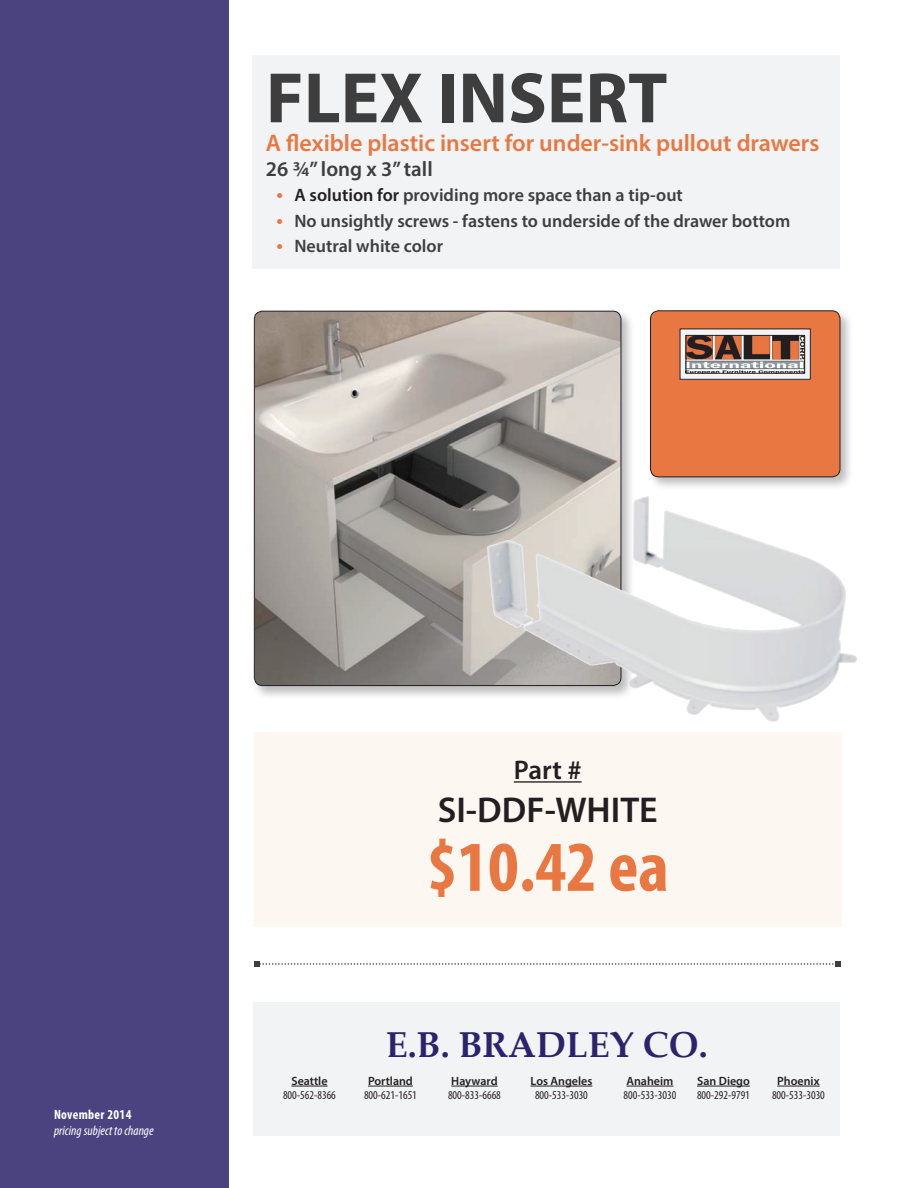
<style>
.page{position:relative;width:918px;height:1188px;background:#fff}
.page>*{position:absolute;margin:0;border:0;box-sizing:border-box;transform-origin:0 0}
.t1{font:700 72px "Myriad Pro";color:#3e3e3f}
.t2{font:700 condensed 72px "Myriad Pro";color:#e97742}
.t3{font:700 36px "Palatino Linotype";color:#2b246d}
.t4{font:600 36px "Myriad Pro";color:#231f20}
.t5{font:600 27px "Myriad Pro";color:#231f20}
.t6{font:600 24px "Myriad Pro";color:#e97742}
.t7{font:600 21px "Myriad Pro";color:#3e3e3f}
.t8{font:600 18px "Myriad Pro";color:#3e3e3f}
.t9{font:italic condensed 13.5px "Myriad Pro";color:#fff}
.t10{font:700 condensed 13.5px "Myriad Pro";letter-spacing:.025em;color:#fff}
.t11{font:condensed 12px "Myriad Pro";color:#231f20}
.t12{font:600 12px "Myriad Pro";color:#231f20}
.s1{font-size:21px;color:#e97742}
.s2{color:#231f20}
</style>
<div class="page">
<div style="left:0;top:0;width:229px;height:1188px;background:#4a437f"></div>
<div style="left:648px;top:308px;width:206px;height:183px;background:#231f20;opacity:.3"></div>
<div style="left:651px;top:311px;width:189px;height:166px;background:#e97742;border-radius:8px"></div>
<div style="left:650px;top:310px;width:190px;height:167px;border:1px solid #231f20;border-radius:8px"></div>
<div style="left:251px;top:308px;width:384px;height:392px;background:#231f20;opacity:.3"></div>
<img style="left:254px;top:311px;width:367px;height:375px">
<img style="left:471px;top:466px;width:386px;height:256px">
<div style="left:252px;top:55px;width:588px;height:214px;background:#f2f3f4"></div>
<div style="left:254px;top:732px;width:588px;height:194px;background:#fdf7f2"></div>
<hr style="left:514px;top:781px;width:68px;height:2px;background:#231f20">
<div style="left:254px;top:1002px;width:586px;height:133px;background:#f2f3f4"></div>
<hr style="left:291px;top:1086px;width:37px;height:1px;background:#231f20">
<hr style="left:368px;top:1086px;width:45px;height:1px;background:#231f20">
<hr style="left:451px;top:1086px;width:47px;height:1px;background:#231f20">
<hr style="left:531px;top:1086px;width:61px;height:1px;background:#231f20">
<hr style="left:627px;top:1086px;width:46px;height:1px;background:#231f20">
<hr style="left:697px;top:1086px;width:53px;height:1px;background:#231f20">
<hr style="left:777px;top:1086px;width:43px;height:1px;background:#231f20">
<svg style="left:254px;top:961px;width:587px;height:6px"></svg>
<svg style="left:682px;top:331px;width:127px;height:47px"></svg>
<img style="left:688px;top:337px;width:115px;height:34px">
<div style="left:686px;top:335px;width:119px;height:38px;border:1px solid #231f20"></div>
<div style="left:680px;top:329px;width:131px;height:51px;border:1px solid #231f20"></div>
<p class="t1" style="left:266px;top:51px;width:403px">FLEX INSERT</p>
<p class="t6" style="left:266px;top:128px;width:555px">A flexible plastic insert for under-sink pullout drawers</p>
<p class="t7" style="left:266px;top:156px;width:168px">26 ¾” long x 3” tall</p>
<p class="t8" style="left:276px;top:184px;width:408px"><span class="s1">•</span> <span class="s2">A solution for</span> providing more space than a tip-out</p>
<p class="t8" style="left:276px;top:209px;width:515px"><span class="s1">•</span> No unsightly screws - fastens to underside of the drawer bottom</p>
<p class="t8" style="left:276px;top:234px;width:168px"><span class="s1">•</span> Neutral white color</p>
<p class="t10" style="left:54px;top:1106px;width:79px">November 2014</p>
<p class="t9" style="left:54px;top:1122px;width:101px">pricing subject to change</p>
<p class="t5" style="left:514px;top:753px;width:69px">Part #</p>
<p class="t4" style="left:438px;top:787px;width:222px">SI-DDF-WHITE</p>
<p class="t2" style="left:427px;top:822px;width:244px">$10.42 ea</p>
<p class="t3" style="left:386px;top:1019px;width:323px">E.B. BRADLEY CO.</p>
<p class="t12" style="left:291px;top:1073px;width:38px">Seattle</p>
<p class="t12" style="left:368px;top:1073px;width:46px">Portland</p>
<p class="t12" style="left:451px;top:1073px;width:48px">Hayward</p>
<p class="t12" style="left:531px;top:1073px;width:63px">Los Angeles</p>
<p class="t12" style="left:627px;top:1073px;width:48px">Anaheim</p>
<p class="t12" style="left:697px;top:1073px;width:54px">San Diego</p>
<p class="t12" style="left:777px;top:1073px;width:44px">Phoenix</p>
<p class="t11" style="left:283px;top:1088px;width:54px">800-562-8366</p>
<p class="t11" style="left:364px;top:1088px;width:54px">800-621-1651</p>
<p class="t11" style="left:448px;top:1088px;width:54px">800-833-6668</p>
<p class="t11" style="left:535px;top:1088px;width:54px">800-533-3030</p>
<p class="t11" style="left:624px;top:1088px;width:54px">800-533-3030</p>
<p class="t11" style="left:697px;top:1088px;width:54px">800-292-9791</p>
<p class="t11" style="left:772px;top:1088px;width:54px">800-533-3030</p>
</div>
